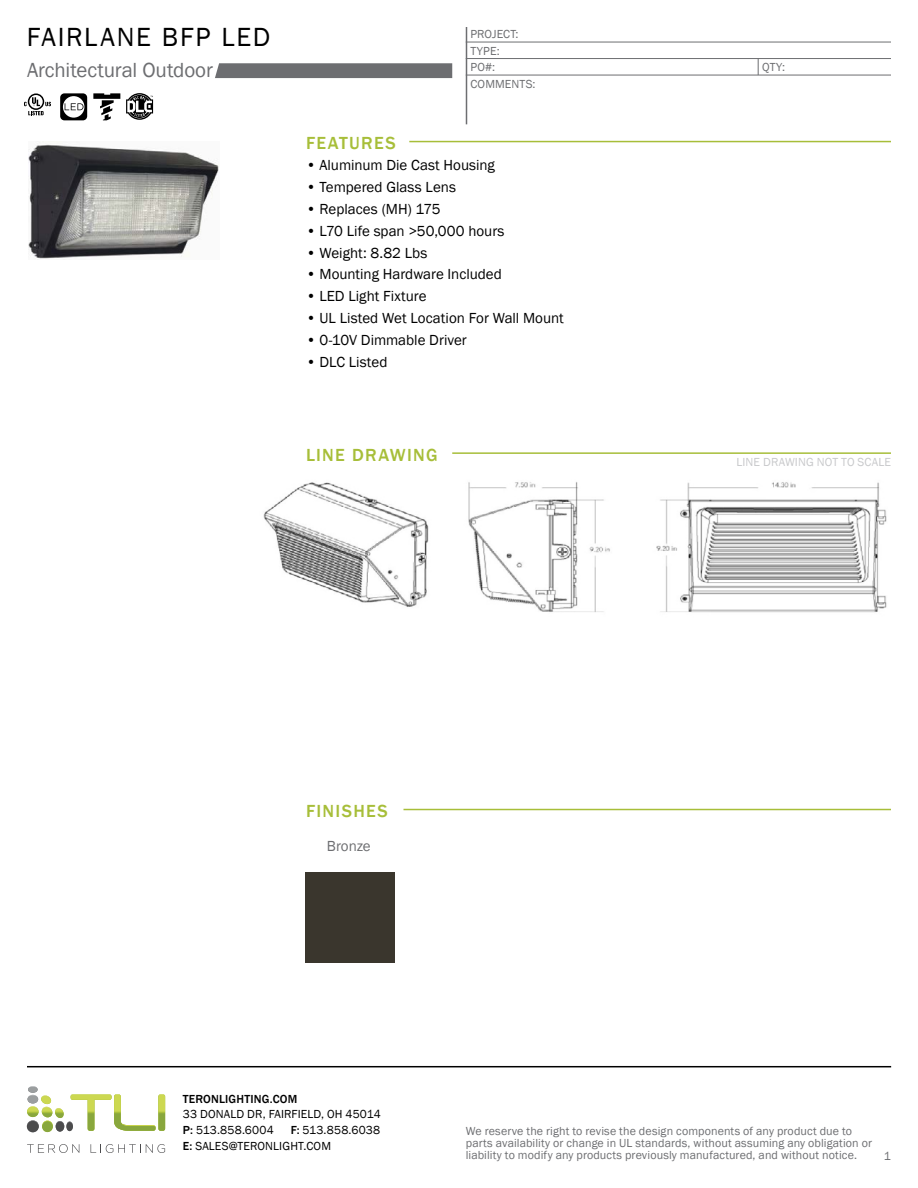
<style>
.page{position:relative;width:918px;height:1188px;background:#fff}
.page>*{position:absolute;margin:0;border:0;box-sizing:border-box;transform-origin:0 0}
.t1{font:27px "Franklin Gothic";letter-spacing:.065em;color:#000}
.t2{font:21px "Franklin Gothic";letter-spacing:-.005em;color:#6d6e71}
.t3{font:500 18px "Franklin Gothic";letter-spacing:.07em;color:#a7be39}
.t4{font:15px "Franklin Gothic";color:#000}
.t5{font:15px "Franklin Gothic";color:#6d6e71}
.t6{font:12px/12px "Franklin Gothic";letter-spacing:.01em;color:#6d6e71}
.t7{font:12px/15.8px "Franklin Gothic";letter-spacing:.015em;color:#000}
.t8{font:12px "Franklin Gothic";letter-spacing:.01em;color:#c8c9cb}
.t9{font:500 12px "Franklin Gothic";letter-spacing:.015em;color:#000}
.s1{font-weight:500}
</style>
<div class="page">
<hr style="left:409px;top:141px;width:482px;height:1px;background:#a7be39">
<hr style="left:452px;top:452px;width:439px;height:2px;background:#a7be39">
<hr style="left:404px;top:809px;width:487px;height:1px;background:#a7be39">
<svg style="left:758px;top:59px;width:1px;height:16px"></svg>
<svg style="left:60px;top:93px;width:27px;height:27px"></svg>
<svg style="left:215px;top:63px;width:237px;height:15px;background:#707174"></svg>
<img style="left:263px;top:482px;width:624px;height:131px">
<div style="left:306px;top:873px;width:88px;height:89px;background:#3a362d"></div>
<svg style="left:24px;top:93px;width:27px;height:22px"></svg>
<img style="left:29px;top:144px;width:190px;height:115px">
<svg style="left:93px;top:93px;width:27px;height:27px"></svg>
<svg style="left:126px;top:93px;width:27px;height:27px"></svg>
<hr style="left:466px;top:27px;width:1px;height:97px;background:#6d6e71">
<hr style="left:466px;top:42px;width:425px;height:1px;background:#6d6e71">
<hr style="left:466px;top:58px;width:425px;height:1px;background:#6d6e71">
<hr style="left:466px;top:75px;width:425px;height:1px;background:#6d6e71">
<hr style="left:27px;top:1066px;width:864px;height:1px;background:#000">
<svg style="left:27px;top:1086px;width:138px;height:46px"></svg>
<svg style="left:27px;top:1144px;width:52px;height:9px"></svg>
<svg style="left:91px;top:1144px;width:74px;height:9px"></svg>
<h1 class="t1" style="left:27px;top:20px;width:245px">FAIRLANE BFP LED</h1>
<h2 class="t2" style="left:27px;top:57px;width:187px">Architectural Outdoor</h2>
<h3 class="t3" style="left:306px;top:132px;width:91px">FEATURES</h3>
<p class="t6" style="left:470px;top:26px;width:50px;line-height:16.4px">PROJECT:<br>TYPE:</p>
<p class="t6" style="left:470px;top:78px;width:67px">COMMENTS:</p>
<p class="t6" style="left:470px;top:61px;width:26px">PO#:</p>
<p class="t4" style="left:306px;top:156px;width:190px">• Aluminum Die Cast Housing</p>
<p class="t4" style="left:306px;top:178px;width:152px">• Tempered Glass Lens</p>
<p class="t4" style="left:306px;top:199px;width:136px">• Replaces (MH) 175</p>
<p class="t4" style="left:306px;top:221px;width:200px">• L70 Life span &gt;50,000 hours</p>
<p class="t4" style="left:306px;top:243px;width:123px">• Weight: 8.82 Lbs</p>
<p class="t4" style="left:306px;top:265px;width:197px">• Mounting Hardware Included</p>
<p class="t4" style="left:306px;top:287px;width:122px">• LED Light Fixture</p>
<p class="t4" style="left:306px;top:309px;width:259px">• UL Listed Wet Location For Wall Mount</p>
<p class="t4" style="left:306px;top:331px;width:162px">• 0-10V Dimmable Driver</p>
<p class="t4" style="left:306px;top:353px;width:83px">• DLC Listed</p>
<h3 class="t3" style="left:306px;top:444px;width:133px">LINE DRAWING</h3>
<h3 class="t3" style="left:306px;top:800px;width:83px">FINISHES</h3>
<p class="t5" style="left:327px;top:837px;width:45px">Bronze</p>
<p class="t6" style="left:762px;top:61px;width:24px">QTY:</p>
<p class="t8" style="left:737px;top:455px;width:156px">LINE DRAWING NOT TO SCALE</p>
<p class="t9" style="left:183px;top:1091px;width:116px">TERONLIGHTING.COM</p>
<p class="t7" style="left:183px;top:1107px;width:200px">33 DONALD DR, FAIRFIELD, OH 45014<br><span class="s1">P:</span> 513.858.6004</p>
<p class="t7" style="left:183px;top:1123px;width:199px;text-indent:108px"><span class="s1">F:</span> 513.858.6038<br><span class="s1">E:</span> SALES@TERONLIGHT.COM</p>
<p class="t6" style="left:466px;top:1125px;width:408px">We reserve the right to revise the design components of any product due to parts availability or change in UL standards, without assuming any obligation or liability to modify any products previously manufactured, and without notice.</p>
<p class="t6" style="left:884px;top:1150px;width:9px">1</p>
</div>
